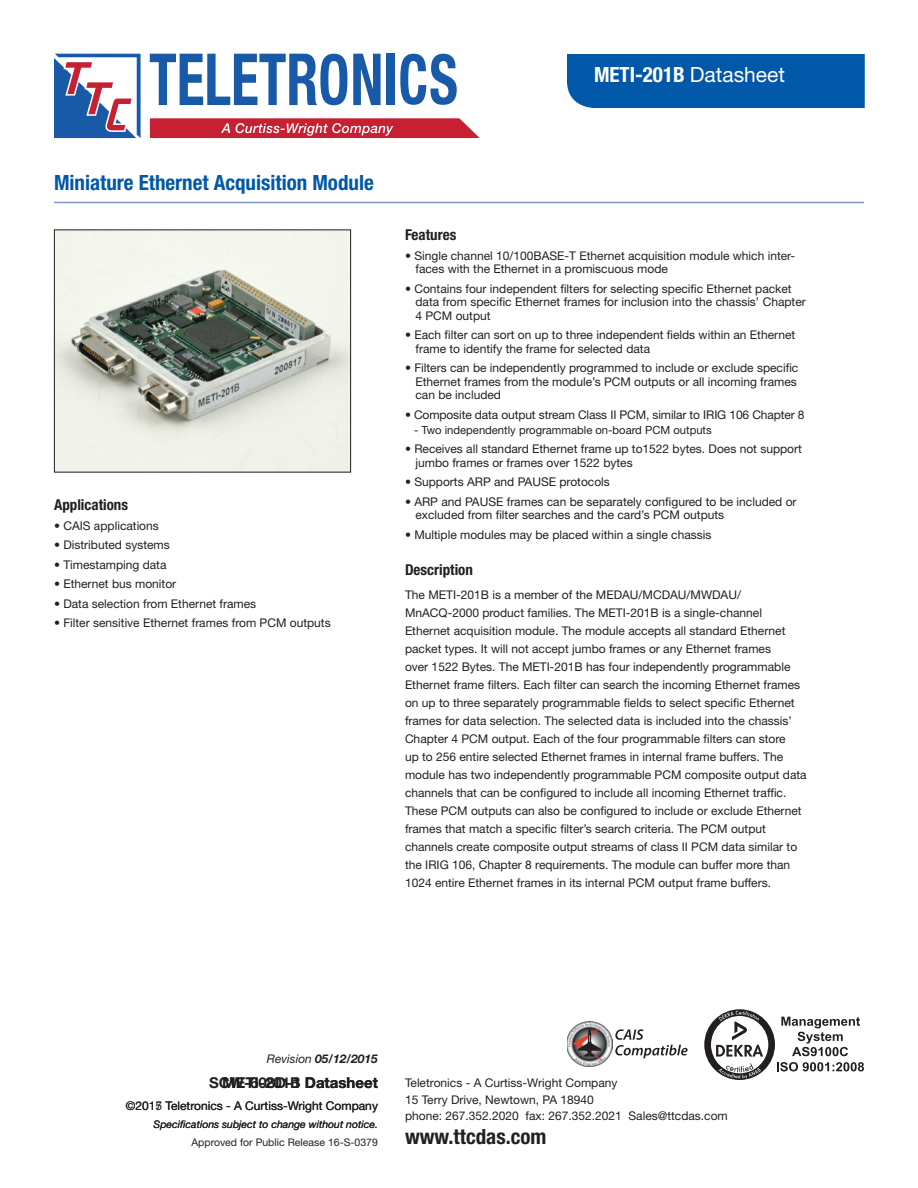
<style>
.page{position:relative;width:918px;height:1188px;background:#fff}
.page>*{position:absolute;margin:0;border:0;box-sizing:border-box;transform-origin:0 0}
.t1{font:700 condensed 21px "Helvetica Neue LT Std";color:#0157a8}
.t2{font:700 condensed 21px "Helvetica Neue LT Std";color:#fff}
.t3{font:700 condensed 21px "Helvetica Neue LT Std";color:#231f20}
.t4{font:700 condensed 15px "Helvetica Neue LT Std";color:#231f20}
.t5{font:700 15px "Helvetica Neue LT Std";color:#231f20}
.t6{font:12px/18px "Helvetica Neue LT Std";color:#231f20}
.t7{font:italic 700 12px "Helvetica Neue LT Std";color:#231f20}
.t8{font:11.25px "Helvetica Neue LT Std";color:#231f20}
.t9{font:italic 10.5px "Helvetica Neue LT Std";color:#231f20}
.t10{font:10.5px "Helvetica Neue LT Std";color:#231f20}
.s1{font-weight:400;font-stretch:normal}
.s2{font-weight:400}
</style>
<div class="page">
<img style="left:56px;top:232px;width:293px;height:238px">
<div style="left:54px;top:230px;width:297px;height:242px;border:1px solid #231f20"></div>
<div style="left:567px;top:54px;width:298px;height:54px;background:#0157a8"></div>
<hr style="left:54px;top:202px;width:810px;height:1px;background:#8295cb">
<img style="left:567px;top:1021px;width:45px;height:46px">
<svg style="left:615px;top:1029px;width:73px;height:29px"></svg>
<svg style="left:704px;top:1009px;width:160px;height:71px"></svg>
<svg style="left:54px;top:54px;width:87px;height:84px"></svg>
<svg style="left:150px;top:54px;width:197px;height:51px"></svg>
<svg style="left:353px;top:54px;width:28px;height:51px"></svg>
<div style="left:387px;top:54px;width:8px;height:51px;background:#185aa7"></div>
<svg style="left:400px;top:54px;width:57px;height:51px"></svg>
<svg style="left:150px;top:118px;width:330px;height:20px;background:#ce3d4d"></svg>
<h1 class="t2" style="left:594px;top:62px;width:193px">METI-201B <span class="s1">Datasheet</span></h1>
<h1 class="t1" style="left:54px;top:170px;width:321px">Miniature Ethernet Acquisition Module</h1>
<p class="t4" style="left:54px;top:496px;width:76px">Applications</p>
<p class="t6" style="left:54px;top:516px;width:106px">• CAIS applications</p>
<p class="t6" style="left:54px;top:536px;width:117px">• Distributed systems</p>
<p class="t6" style="left:54px;top:555px;width:114px">• Timestamping data</p>
<p class="t6" style="left:54px;top:575px;width:124px">• Ethernet bus monitor</p>
<p class="t6" style="left:54px;top:594px;width:204px">• Data selection from Ethernet frames</p>
<p class="t6" style="left:54px;top:614px;width:278px">• Filter sensitive Ethernet frames from PCM outputs</p>
<p class="t4" style="left:405px;top:226px;width:53px">Features</p>
<p class="t6" style="left:416px;top:249px;width:381px;line-height:13.5px;text-indent:-10px">• Single channel 10/100BASE-T Ethernet acquisition module which inter&shy;faces with the Ethernet in a promiscuous mode</p>
<p class="t6" style="left:416px;top:282px;width:392px;line-height:13.5px;text-indent:-10px">• Contains four independent filters for selecting specific Ethernet packet data from specific Ethernet frames for inclusion into the chassis’ Chapter<br>4 PCM output</p>
<p class="t6" style="left:416px;top:328px;width:381px;line-height:13.5px;text-indent:-10px">• Each filter can sort on up to three independent fields within an Ethernet frame to identify the frame for selected data</p>
<p class="t6" style="left:416px;top:361px;width:384px;line-height:13.5px;text-indent:-10px">• Filters can be independently programmed to include or exclude specific<br>Ethernet frames from the module’s PCM outputs or all incoming frames can be included</p>
<p class="t6" style="left:405px;top:405px;width:401px">• Composite data output stream Class II PCM, similar to IRIG 106 Chapter 8</p>
<p class="t8" style="left:414px;top:423px;width:299px">- Two independently programmable on-board PCM outputs</p>
<p class="t6" style="left:416px;top:442px;width:388px;line-height:13.5px;text-indent:-10px">• Receives all standard Ethernet frame up to1522 bytes. Does not support jumbo frames or frames over 1522 bytes</p>
<p class="t6" style="left:405px;top:473px;width:206px">• Supports ARP and PAUSE protocols</p>
<p class="t6" style="left:416px;top:495px;width:383px;line-height:13.5px;text-indent:-10px">• ARP and PAUSE frames can be separately configured to be included or excluded from filter searches and the card’s PCM outputs</p>
<p class="t6" style="left:405px;top:525px;width:308px">• Multiple modules may be placed within a single chassis</p>
<p class="t4" style="left:405px;top:560px;width:69px">Description</p>
<p class="t6" style="left:405px;top:585px;width:403px">The METI-201B is a member of the MEDAU/MCDAU/MWDAU/ MnACQ-2000 product families. The METI-201B is a single-channel Ethernet acquisition module. The module accepts all standard Ethernet packet types. It will not accept jumbo frames or any Ethernet frames<br>over 1522 Bytes. The METI-201B has four independently programmable Ethernet frame filters. Each filter can search the incoming Ethernet frames on up to three separately programmable fields to select specific Ethernet frames for data selection. The selected data is included into the chassis’ Chapter 4 PCM output. Each of the four programmable filters can store<br>up to 256 entire selected Ethernet frames in internal frame buffers. The module has two independently programmable PCM composite output data channels that can be configured to include all incoming Ethernet traffic.<br>These PCM outputs can also be configured to include or exclude Ethernet frames that match a specific filter’s search criteria. The PCM output channels create composite output streams of class II PCM data similar to the IRIG 106, Chapter 8 requirements. The module can buffer more than 1024 entire Ethernet frames in its internal PCM output frame buffers.</p>
<p class="t7" style="left:267px;top:1051px;width:113px"><span class="s2">Revision</span> 05/12/2015</p>
<p class="t5" style="left:209px;top:1073px;width:170px">SCW-608D-1 Datasheet</p>
<p class="t6" style="left:126px;top:1097px;width:254px">©2017 Teletronics - A Curtiss-Wright Company</p>
<p class="t9" style="left:154px;top:1118px;width:226px">Specifications subject to change without notice.</p>
<p class="t5" style="left:222px;top:1073px;width:80px">METI-201B</p>
<p class="t6" style="left:156px;top:1097px;width:8px">5</p>
<p class="t10" style="left:191px;top:1136px;width:188px">Approved for Public Release 16-S-0379</p>
<p class="t6" style="left:405px;top:1074px;width:324px;line-height:16.5px">Teletronics - A Curtiss-Wright Company<br>15 Terry Drive, Newtown, PA 18940<br>phone: 267.352.2020 fax: 267.352.2021 Sales@ttcdas.com</p>
<h1 class="t3" style="left:405px;top:1124px;width:143px">www.ttcdas.com</h1>
</div>
